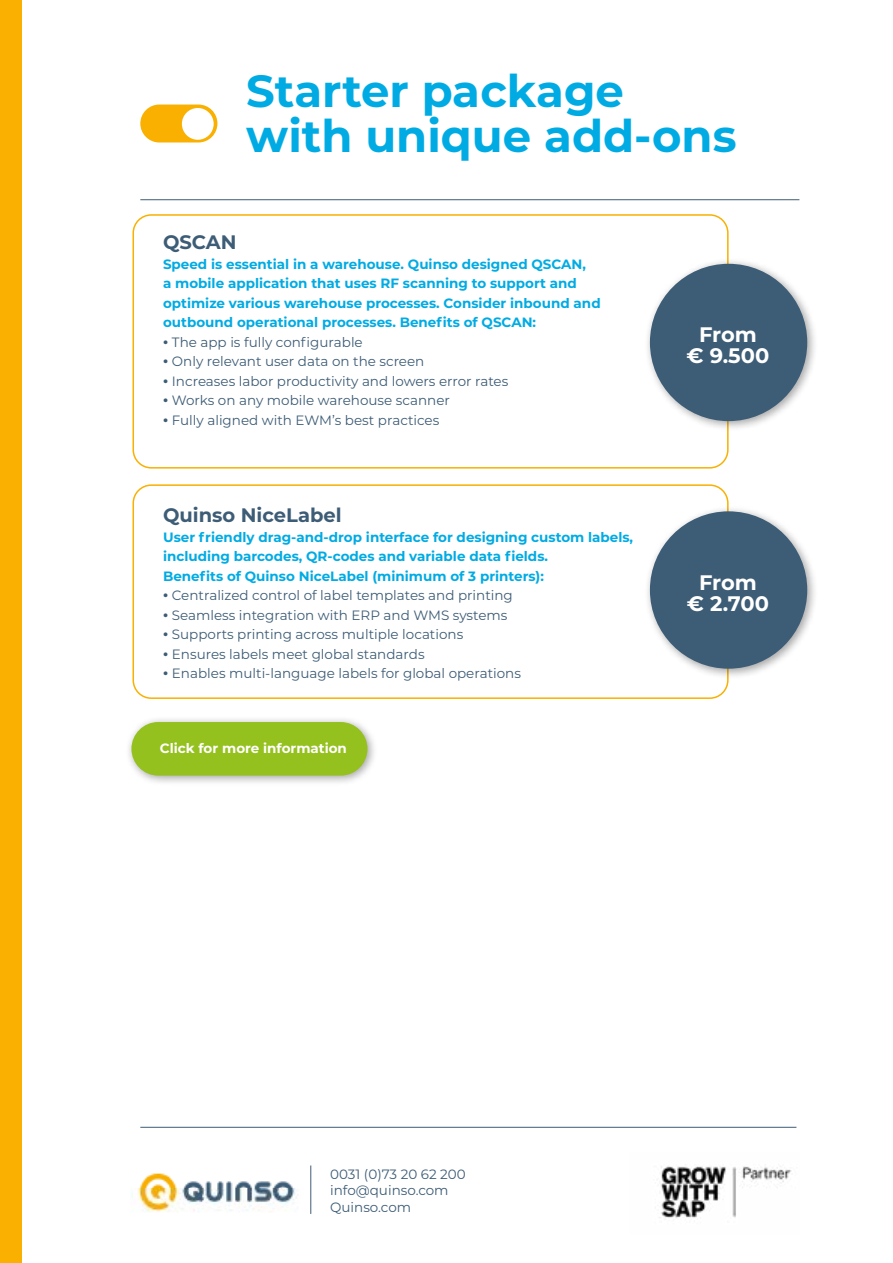
<style>
.page{position:relative;width:893px;height:1263px;background:#fff}
.page>*{position:absolute;margin:0;border:0;box-sizing:border-box;transform-origin:0 0}
.t1{font:700 45px/45px "Montserrat";color:#00abe4}
.t2{font:700 21px/21px "Montserrat";letter-spacing:-.005em;color:#fff;text-align:center}
.t3{font:700 19.5px "Montserrat";color:#3d5c76}
.t4{font:13.5px/16.5px "Montserrat";color:#3d5c76}
.t5{font:700 13.5px/19.5px "Montserrat";color:#00abe4}
.t6{font:700 13.5px "Montserrat";color:#fff}
.s1{font-family:"Myriad Pro";font-size:18px}
</style>
<div class="page">
<hr style="left:140px;top:1127px;width:656px;height:1px;background:#3d5c76">
<img style="left:659px;top:1164px;width:133px;height:54px">
<img style="left:131px;top:1173px;width:167px;height:40px">
<div style="left:132px;top:214px;width:597px;height:255px;border:2px solid #f9b000;border-radius:18px"></div>
<div style="left:644px;top:258px;width:174px;height:174px;background:#000;opacity:.35"></div>
<div style="left:650px;top:264px;width:157px;height:157px;background:#3d5c76;border-radius:50%"></div>
<div style="left:132px;top:484px;width:597px;height:215px;border:2px solid #f9b000;border-radius:18px"></div>
<div style="left:644px;top:505px;width:174px;height:174px;background:#000;opacity:.35"></div>
<div style="left:650px;top:511px;width:157px;height:158px;background:#3d5c76;border-radius:50%"></div>
<hr style="left:310px;top:1165px;width:1px;height:49px;background:#3d5c76">
<div style="left:126px;top:716px;width:252px;height:71px;background:#000;opacity:.35"></div>
<div style="left:131px;top:722px;width:236px;height:54px;background:#95c11f;border-radius:27px"></div>
<div style="left:140px;top:105px;width:77px;height:37px;background:#f9b000;border-radius:19px"></div>
<div style="left:182px;top:108px;width:32px;height:32px;background:#fff;border-radius:50%"></div>
<hr style="left:140px;top:199px;width:659px;height:1px;background:#3d5c76">
<div style="left:0;top:0;width:21px;height:1263px;background:#f9b000"></div>
<h1 class="t1" style="left:246px;top:67px;width:492px">Starter package with unique add-ons</h1>
<h3 class="t3" style="left:163px;top:228px;width:75px">QSCAN</h3>
<p class="t5" style="left:163px;top:253px;width:439px">Speed is essential in a warehouse. Quinso designed QSCAN,<br>a mobile application that uses RF scanning to support and optimize various warehouse processes. Consider inbound and outbound operational processes. Benefits of QSCAN:</p>
<p class="t4" style="left:163px;top:333px;width:201px"><span class="s1">•</span> The app is fully configurable</p>
<p class="t4" style="left:163px;top:352px;width:263px"><span class="s1">•</span> Only relevant user data on the screen</p>
<p class="t4" style="left:163px;top:372px;width:347px"><span class="s1">•</span> Increases labor productivity and lowers error rates</p>
<p class="t4" style="left:163px;top:391px;width:288px"><span class="s1">•</span> Works on any mobile warehouse scanner</p>
<p class="t4" style="left:163px;top:411px;width:278px"><span class="s1">•</span> Fully aligned with EWM’s best practices</p>
<h3 class="t3" style="left:163px;top:501px;width:180px">Quinso NiceLabel</h3>
<p class="t5" style="left:163px;top:526px;width:472px">User friendly drag-and-drop interface for designing custom labels, including barcodes, QR-codes and variable data fields.<br>Benefits of Quinso NiceLabel (minimum of 3 printers):</p>
<p class="t4" style="left:163px;top:586px;width:351px"><span class="s1">•</span> Centralized control of label templates and printing</p>
<p class="t4" style="left:163px;top:606px;width:346px"><span class="s1">•</span> Seamless integration with ERP and WMS systems</p>
<p class="t4" style="left:163px;top:625px;width:302px"><span class="s1">•</span> Supports printing across multiple locations</p>
<p class="t4" style="left:163px;top:645px;width:263px"><span class="s1">•</span> Ensures labels meet global standards</p>
<p class="t4" style="left:163px;top:664px;width:359px"><span class="s1">•</span> Enables multi-language labels for global operations</p>
<p class="t6" style="left:160px;top:739px;width:189px">Click for more information</p>
<h2 class="t2" style="left:686px;top:323px;width:84px">From<br>€ 9.500</h2>
<h2 class="t2" style="left:687px;top:571px;width:84px">From<br>€ 2.700</h2>
<p class="t4" style="left:330px;top:1165px;width:137px">0031 (0)73 20 62 200 info@quinso.com<br>Quinso.com</p>
</div>
